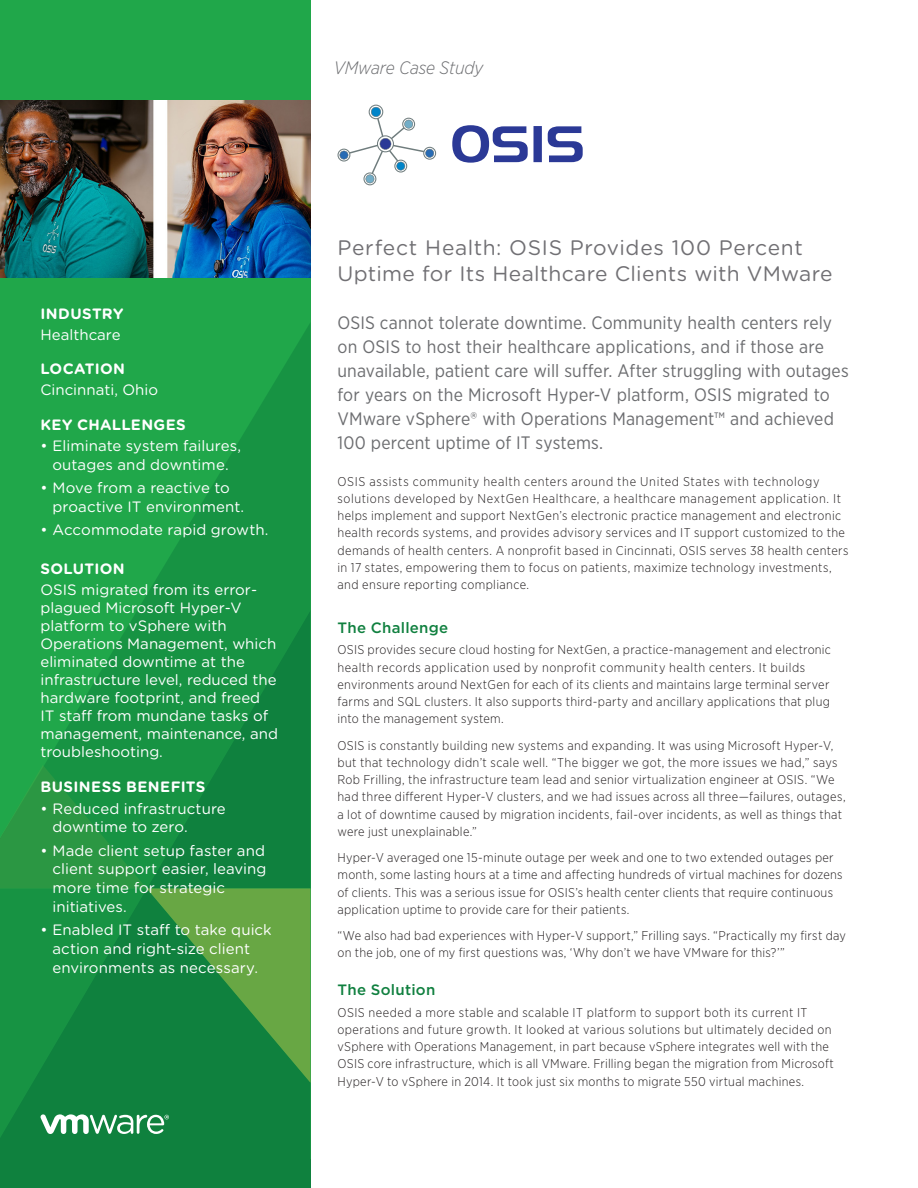
<style>
.page{position:relative;width:918px;height:1188px;background:#fff}
.page>*{position:absolute;margin:0;border:0;box-sizing:border-box;transform-origin:0 0}
._3a_Headline{font:21px/25.5px "Gotham Rounded";letter-spacing:.02em;color:#717074}
._4a_Capsule_Summary{font:18px/24px "Gotham Narrow";letter-spacing:.005em;color:#6c6d70}
.t1{font:italic 300 18px "Gotham Narrow";letter-spacing:-.01em;color:#6c6d70}
._3c_Sidebar_Body{font:15px/18px "Gotham Rounded";color:#fff}
._3b_Sidebar_Head{font:700 15px "Gotham Rounded";letter-spacing:.025em;color:#fff}
._4b_Subhead_1{font:500 15px "Gotham";letter-spacing:.02em;color:#10803f}
._5a_Body{font:300 12.75px/17.2px "Gotham Narrow";letter-spacing:.025em;color:#231f20}
._5a_Intro_Body{font:300 12.75px/17.2px "Gotham Narrow";letter-spacing:.035em;color:#231f20}
</style>
<div class="page">
<div style="left:0;top:0;width:310px;height:1159px;background:#20a74a"></div>
<svg style="left:0;top:277px;width:310px;height:911px"></svg>
<svg style="left:0;top:765px;width:310px;height:318px;background:#228f41"></svg>
<img style="left:0;top:100px;width:310px;height:177px">
<svg style="left:338px;top:105px;width:98px;height:80px"></svg>
<svg style="left:548px;top:126px;width:35px;height:36px"></svg>
<div style="left:533px;top:126px;width:9px;height:36px;background:#2b3996"></div>
<svg style="left:452px;top:125px;width:76px;height:38px"></svg>
<svg style="left:40px;top:1114px;width:129px;height:20px;background:#73b58e"></svg>
<h2 class="t1" style="left:334px;top:57px;width:151px">VMware Case Study</h2>
<p class="_3b_Sidebar_Head" style="left:40px;top:302px;width:84px">INDUSTRY</p>
<p class="_3c_Sidebar_Body" style="left:40px;top:325px;width:82px">Healthcare</p>
<p class="_3b_Sidebar_Head" style="left:40px;top:358px;width:86px">LOCATION</p>
<p class="_3c_Sidebar_Body" style="left:40px;top:380px;width:119px">Cincinnati, Ohio</p>
<p class="_3b_Sidebar_Head" style="left:40px;top:413px;width:147px">KEY CHALLENGES</p>
<p class="_3c_Sidebar_Body" style="left:40px;top:436px;width:202px;line-height:18.8px;text-align:center">• Eliminate system failures, outages and downtime.</p>
<p class="_3c_Sidebar_Body" style="left:52px;top:478px;width:193px;line-height:18.8px;text-indent:-12px">• Move from a reactive to proactive IT environment.</p>
<p class="_3c_Sidebar_Body" style="left:40px;top:521px;width:230px">• Accommodate rapid growth.</p>
<p class="_3b_Sidebar_Head" style="left:40px;top:558px;width:86px">SOLUTION</p>
<p class="_3c_Sidebar_Body" style="left:40px;top:581px;width:239px">OSIS migrated from its error&shy;plagued Microsoft Hyper-V platform to vSphere with<br>Operations Management, which eliminated downtime at the infrastructure level, reduced the hardware footprint, and freed<br>IT staff from mundane tasks of management, maintenance, and troubleshooting.</p>
<p class="_3b_Sidebar_Head" style="left:40px;top:776px;width:166px">BUSINESS BENEFITS</p>
<p class="_3c_Sidebar_Body" style="left:52px;top:798px;width:175px;line-height:18.8px;text-indent:-12px">• Reduced infrastructure downtime to zero.</p>
<p class="_3c_Sidebar_Body" style="left:52px;top:840px;width:216px;line-height:18.8px;text-indent:-12px">• Made client setup faster and client support easier, leaving more time for strategic initiatives.</p>
<p class="_3c_Sidebar_Body" style="left:52px;top:920px;width:221px;line-height:18.8px;text-indent:-12px">• Enabled IT staff to take quick action and right-size client environments as necessary.</p>
<p class="_3a_Headline" style="left:338px;top:234px;width:497px">Perfect Health: OSIS Provides 100 Percent<br>Uptime for Its Healthcare Clients with VMware</p>
<p class="_4a_Capsule_Summary" style="left:338px;top:310px;width:513px">OSIS cannot tolerate downtime. Community health centers rely on OSIS to host their healthcare applications, and if those are unavailable, patient care will suffer. After struggling with outages for years on the Microsoft Hyper-V platform, OSIS migrated to VMware vSphere® with Operations Management™ and achieved 100 percent uptime of IT systems.</p>
<p class="_5a_Intro_Body" style="left:338px;top:472px;width:512px">OSIS assists community health centers around the United States with technology solutions developed by NextGen Healthcare, a healthcare management application. It helps implement and support NextGen’s electronic practice management and electronic health records systems, and provides advisory services and IT support customized to the demands of health centers. A nonprofit based in Cincinnati, OSIS serves 38 health centers in 17 states, empowering them to focus on patients, maximize technology investments, and ensure reporting compliance.</p>
<p class="_4b_Subhead_1" style="left:338px;top:617px;width:112px">The Challenge</p>
<p class="_5a_Body" style="left:338px;top:641px;width:495px">OSIS provides secure cloud hosting for NextGen, a practice-management and electronic health records application used by nonprofit community health centers. It builds environments around NextGen for each of its clients and maintains large terminal server farms and SQL clusters. It also supports third-party and ancillary applications that plug into the management system.</p>
<p class="_5a_Body" style="left:338px;top:736px;width:510px">OSIS is constantly building new systems and expanding. It was using Microsoft Hyper-V, but that technology didn’t scale well. “The bigger we got, the more issues we had,” says Rob Frilling, the infrastructure team lead and senior virtualization engineer at OSIS. “We had three different Hyper-V clusters, and we had issues across all three—failures, outages, a lot of downtime caused by migration incidents, fail-over incidents, as well as things that were just unexplainable.”</p>
<p class="_5a_Body" style="left:338px;top:849px;width:507px">Hyper-V averaged one 15-minute outage per week and one to two extended outages per month, some lasting hours at a time and affecting hundreds of virtual machines for dozens of clients. This was a serious issue for OSIS’s health center clients that require continuous application uptime to provide care for their patients.</p>
<p class="_5a_Body" style="left:338px;top:927px;width:510px">“We also had bad experiences with Hyper-V support,” Frilling says. “Practically my first day on the job, one of my first questions was, ‘Why don’t we have VMware for this?’”</p>
<p class="_4b_Subhead_1" style="left:338px;top:980px;width:99px">The Solution</p>
<p class="_5a_Body" style="left:338px;top:1003px;width:498px">OSIS needed a more stable and scalable IT platform to support both its current IT operations and future growth. It looked at various solutions but ultimately decided on vSphere with Operations Management, in part because vSphere integrates well with the OSIS core infrastructure, which is all VMware. Frilling began the migration from Microsoft Hyper-V to vSphere in 2014. It took just six months to migrate 550 virtual machines.</p>
</div>
